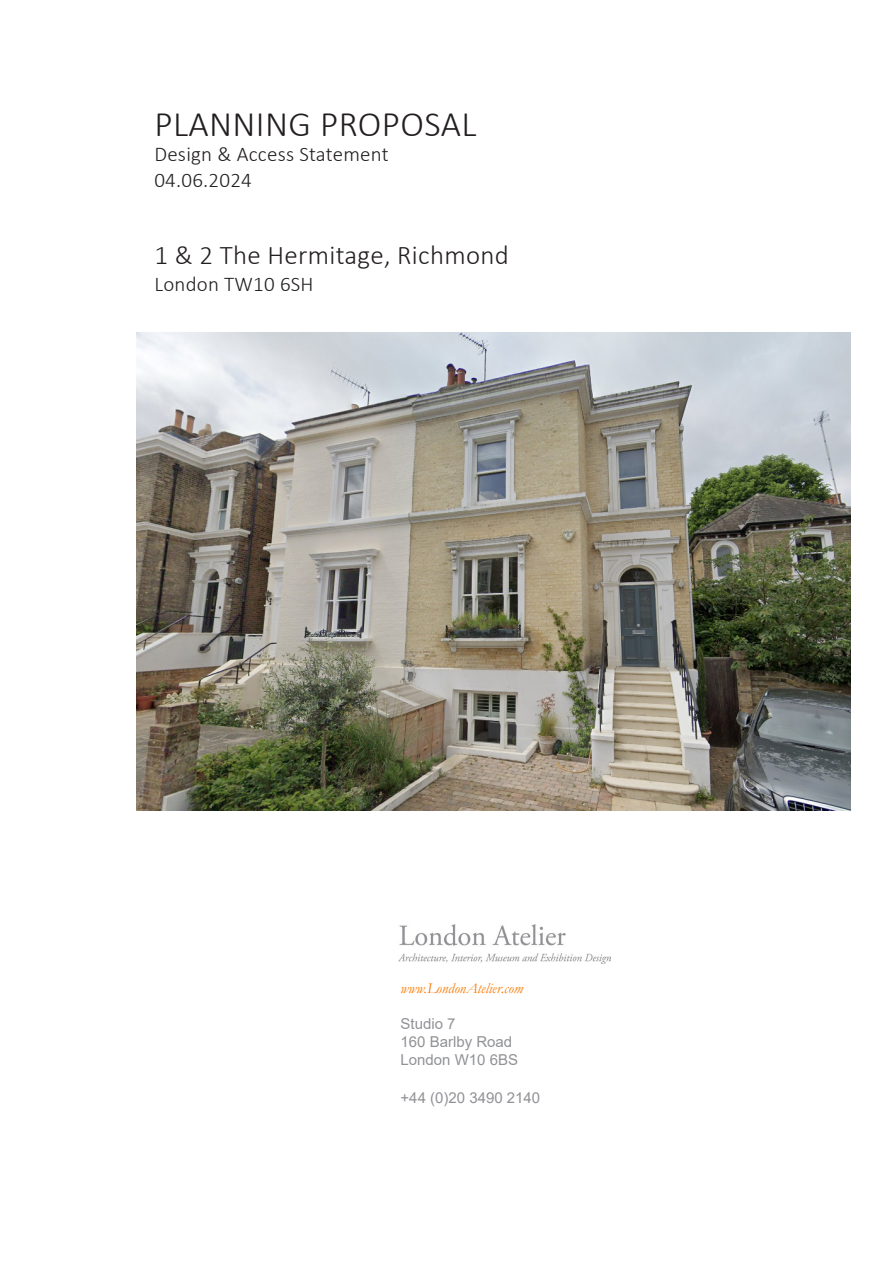
<style>
.page{position:relative;width:893px;height:1263px;background:#fff}
.page>*{position:absolute;margin:0;border:0;box-sizing:border-box;transform-origin:0 0}
.t1{font:300 36px "Calibri";letter-spacing:.01em;color:#231f20}
.t2{font:300 27px "Calibri";letter-spacing:.01em;color:#231f20}
.t3{font:300 21px "Calibri";letter-spacing:.01em;color:#231f20}
.t4{font:15px "Arial";color:#919296}
.t5{font:italic 15px "Garamond";color:#fa7c04}
</style>
<div class="page">
<img style="left:398px;top:924px;width:212px;height:39px">
<img style="left:137px;top:332px;width:713px;height:478px">
<p class="t1" style="left:154px;top:102px;width:324px">PLANNING PROPOSAL</p>
<p class="t3" style="left:154px;top:141px;width:236px">Design &amp; Access Statement</p>
<p class="t3" style="left:154px;top:167px;width:99px">04.06.2024</p>
<p class="t2" style="left:154px;top:238px;width:356px">1 &amp; 2 The Hermitage, Richmond</p>
<p class="t3" style="left:154px;top:271px;width:161px">London TW10 6SH</p>
<p class="t5" style="left:401px;top:978px;width:124px">www.LondonAtelier.com</p>
<p class="t4" style="left:401px;top:1013px;width:57px">Studio 7</p>
<p class="t4" style="left:401px;top:1031px;width:113px">160 Barlby Road</p>
<p class="t4" style="left:401px;top:1049px;width:119px">London W10 6BS</p>
<p class="t4" style="left:401px;top:1087px;width:141px">+44 (0)20 3490 2140</p>
</div>
